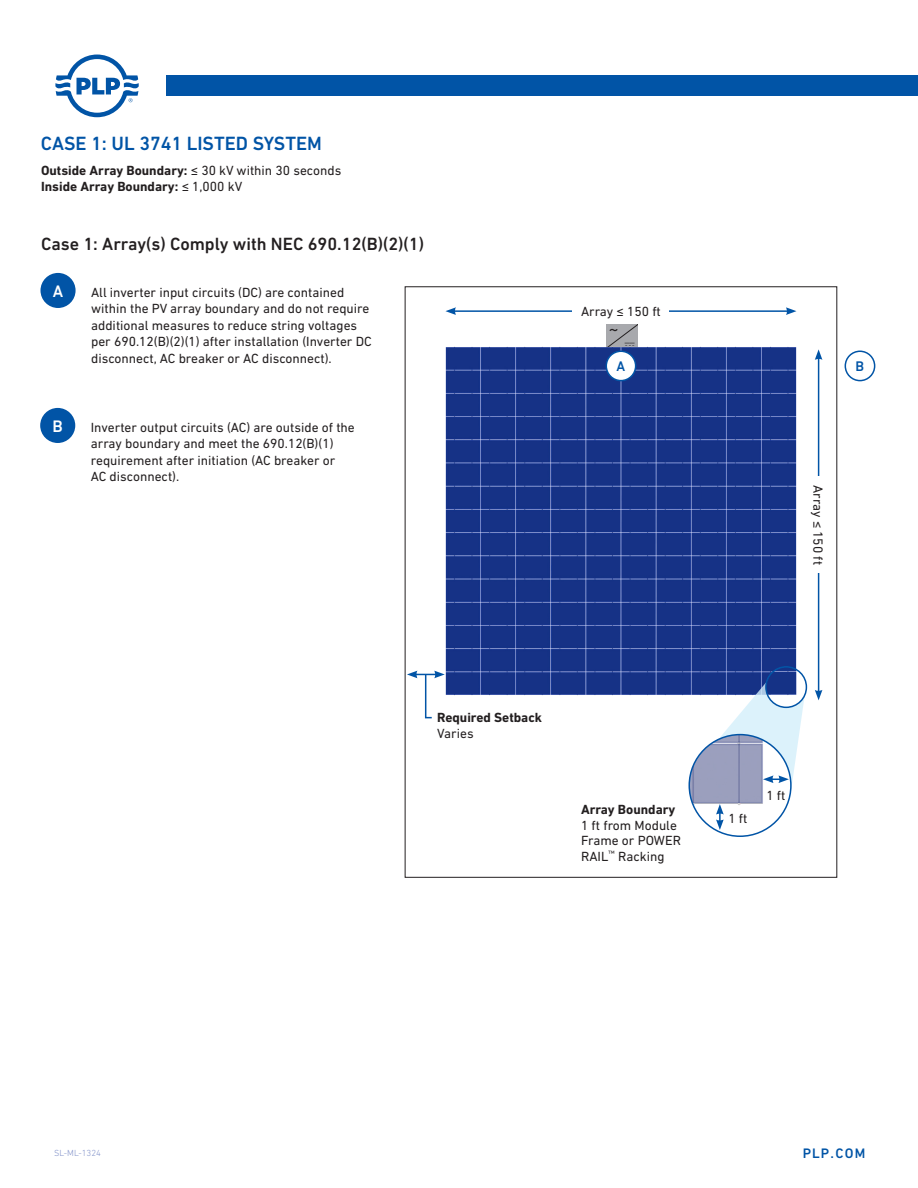
<style>
.page{position:relative;width:918px;height:1188px;background:#fff}
.page>*{position:absolute;margin:0;border:0;box-sizing:border-box;transform-origin:0 0}
.t1{font:500 19.5px "DIN Next LT Pro";color:#0154a6}
.t2{font:500 18px "DIN Next LT Pro";color:#231f20}
.t3{font:18px "DIN Next LT Pro";color:#231f20}
.t4{font:500 16.95px "DIN Next LT Pro";color:#fff}
.t5{font:500 14.25px "DIN Next LT Pro";color:#0154a6}
.t6{font:500 13.95px "DIN Next LT Pro";letter-spacing:.08em;color:#0154a6}
.t7{font:13.5px/16.5px "DIN Next LT Pro";color:#231f20}
.t8{font:700 13.5px "DIN Next LT Pro";color:#231f20}
.t9{font:10.2px "DIN Next LT Pro";color:#231f20}
.t10{font:300 9px "DIN Next LT Pro";color:#8393ca}
.t11{font:6.3px "DIN Next LT Pro";color:#231f20}
.s1{font-weight:400}
</style>
<div class="page">
<svg style="left:55px;top:55px;width:84px;height:62px"></svg>
<div style="left:166px;top:75px;width:752px;height:21px;background:#0154a6"></div>
<svg style="left:606px;top:324px;width:32px;height:17px"></svg>
<div style="left:40px;top:408px;width:35px;height:35px;background:#0154a6;border-radius:50%"></div>
<div style="left:40px;top:273px;width:36px;height:35px;background:#0154a6;border-radius:50%"></div>
<img style="left:416px;top:341px;width:407px;height:360px">
<hr style="left:454px;top:310px;width:334px;height:2px;background:#0154a6">
<svg style="left:445px;top:307px;width:11px;height:8px"></svg>
<svg style="left:786px;top:307px;width:10px;height:8px"></svg>
<div style="left:573px;top:302px;width:96px;height:19px;background:#fff"></div>
<hr style="left:818px;top:358px;width:1px;height:334px;background:#0154a6">
<svg style="left:815px;top:349px;width:7px;height:11px"></svg>
<svg style="left:815px;top:690px;width:7px;height:10px"></svg>
<div style="left:808px;top:476px;width:21px;height:97px;background:#fff"></div>
<svg style="left:407px;top:671px;width:38px;height:48px"></svg>
<div style="left:606px;top:351px;width:30px;height:30px;background:#fff;border-radius:50%"></div>
<div style="left:606px;top:351px;width:30px;height:30px;border:2px solid #0154a6;border-radius:50%"></div>
<img style="left:689px;top:757px;width:101px;height:74px">
<img style="left:766px;top:667px;width:40px;height:34px">
<div style="left:765px;top:666px;width:42px;height:42px;border:2px solid #0154a6;border-radius:50%"></div>
<div style="left:845px;top:351px;width:30px;height:30px;border:2px solid #0154a6;border-radius:50%"></div>
<svg style="left:697px;top:682px;width:108px;height:115px"></svg>
<div style="left:727px;top:808px;width:22px;height:19px;background:#fff"></div>
<svg style="left:716px;top:804px;width:8px;height:26px"></svg>
<p class="t1" style="left:41px;top:132px;width:283px">CASE 1: UL 3741 LISTED SYSTEM</p>
<p class="t8" style="left:41px;top:162px;width:302px">Outside Array Boundary: <span class="s1">≤ 30 kV within 30 seconds</span></p>
<p class="t8" style="left:41px;top:179px;width:203px">Inside Array Boundary: <span class="s1">≤ 1,000 kV</span></p>
<p class="t2" style="left:41px;top:233px;width:384px">Case 1: Array(s) Comply with NEC 690.12(B)(2)(1)</p>
<p class="t4" style="left:53px;top:281px;width:12px">A</p>
<p class="t4" style="left:53px;top:416px;width:12px">B</p>
<p class="t7" style="left:91px;top:284px;width:282px">All inverter input circuits (DC) are contained within the PV array boundary and do not require additional measures to reduce string voltages per 690.12(B)(2)(1) after installation (Inverter DC disconnect, AC breaker or AC disconnect).</p>
<p class="t7" style="left:91px;top:419px;width:266px">Inverter output circuits (AC) are outside of the array boundary and meet the 690.12(B)(1) requirement after initiation (AC breaker or<br>AC disconnect).</p>
<p class="t7" style="left:581px;top:303px;width:81px">Array ≤ 150 ft</p>
<p class="t3" style="left:609px;top:319px;width:11px">~</p>
<p class="t9" style="left:625px;top:333px;width:11px">__</p>
<p class="t11" style="left:625px;top:341px;width:11px">- - -</p>
<p class="t5" style="left:617px;top:358px;width:10px">A</p>
<p class="t5" style="left:856px;top:358px;width:10px">B</p>
<p class="t7" style="left:827px;top:485px;width:81px;rotate:90deg">Array ≤ 150 ft</p>
<p class="t8" style="left:437px;top:710px;width:106px">Required Setback</p>
<p class="t7" style="left:437px;top:725px;width:38px">Varies</p>
<p class="t8" style="left:581px;top:802px;width:96px">Array Boundary</p>
<p class="t7" style="left:581px;top:817px;width:97px">1 ft from Module</p>
<p class="t7" style="left:581px;top:832px;width:101px">Frame or POWER</p>
<p class="t7" style="left:581px;top:848px;width:85px">RAIL<sup>™</sup> Racking</p>
<p class="t7" style="left:728px;top:810px;width:21px">1 ft</p>
<p class="t7" style="left:766px;top:787px;width:21px">1 ft</p>
<p class="t10" style="left:54px;top:1148px;width:49px">SL-ML-1324</p>
<p class="t6" style="left:803px;top:1146px;width:64px">PLP.COM</p>
</div>
